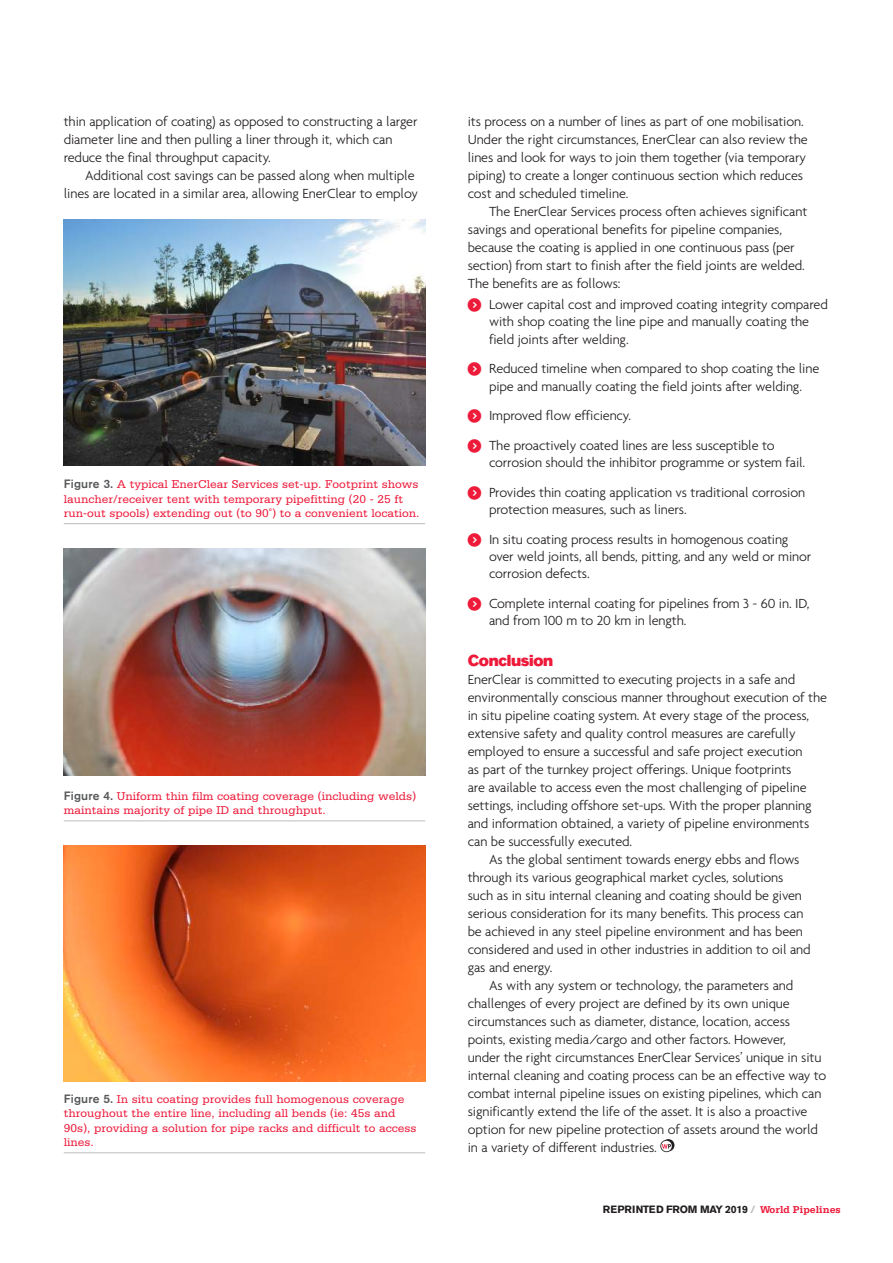
<style>
.page{position:relative;width:893px;height:1263px;background:#fff}
.page>*{position:absolute;margin:0;border:0;box-sizing:border-box;transform-origin:0 0}
.t1{font:15.75px "Volvo Sans Super";letter-spacing:-.02em;color:#ed1a3a}
.t2{font:300 14.25px/18px "Agenda";letter-spacing:-.01em;color:#231f20}
.t3{font:12px/14.4px "Serifa";color:#ed1a3a}
.t4{font:700 10.5px "Volvo Sans";letter-spacing:-.02em;color:#231f20}
.s1{font-family:"Volvo Sans";font-weight:500;color:#57585a}
.s2{color:#bcbdc0}
.s3{font-family:"Serifa";color:#ed1a3a}
</style>
<div class="page">
<svg style="left:660px;top:1139px;width:14px;height:13px"></svg>
<img style="left:64px;top:549px;width:361px;height:226px">
<hr style="left:64px;top:820px;width:361px;height:1px;background:#bcbdc0">
<hr style="left:64px;top:1152px;width:361px;height:1px;background:#bcbdc0">
<img style="left:64px;top:846px;width:361px;height:235px">
<img style="left:64px;top:220px;width:361px;height:246px">
<hr style="left:64px;top:523px;width:361px;height:1px;background:#bcbdc0">
<p class="t2" style="left:64px;top:112px;width:355px">thin application of coating) as opposed to constructing a larger diameter line and then pulling a liner through it, which can reduce the final throughput capacity.</p>
<p class="t2" style="left:64px;top:166px;width:356px;text-align:right">Additional cost savings can be passed along when multiple lines are located in a similar area, allowing EnerClear to employ</p>
<p class="t3" style="left:64px;top:477px;width:357px"><span class="s1">Figure 3.</span> A typical EnerClear Services set-up. Footprint shows launcher/receiver tent with temporary pipefitting (20 - 25 ft run-out spools) extending out (to 90˚) to a convenient location.</p>
<p class="t3" style="left:64px;top:788px;width:354px"><span class="s1">Figure 4.</span> Uniform thin film coating coverage (including welds) maintains majority of pipe ID and throughput.</p>
<p class="t3" style="left:64px;top:1092px;width:354px"><span class="s1">Figure 5.</span> In situ coating provides full homogenous coverage throughout the entire line, including all bends (ie: 45s and 90s), providing a solution for pipe racks and difficult to access lines.</p>
<p class="t2" style="left:468px;top:112px;width:341px">its process on a number of lines as part of one mobilisation.<br>Under the right circumstances, EnerClear can also review the lines and look for ways to join them together (via temporary piping) to create a longer continuous section which reduces cost and scheduled timeline.</p>
<p class="t2" style="left:468px;top:202px;width:341px;text-indent:21px">The EnerClear Services process often achieves significant savings and operational benefits for pipeline companies, because the coating is applied in one continuous pass (per section) from start to finish after the field joints are welded.<br>The benefits are as follows:</p>
<p class="t2" style="left:489px;top:296px;width:340px;line-height:17.1px">Lower capital cost and improved coating integrity compared with shop coating the line pipe and manually coating the field joints after welding.</p>
<p class="t2" style="left:489px;top:360px;width:332px;line-height:17.1px">Reduced timeline when compared to shop coating the line pipe and manually coating the field joints after welding.</p>
<p class="t2" style="left:489px;top:401px;width:287px;line-height:29.8px">Improved flow efficiency.<br>The proactively coated lines are less susceptible to</p>
<p class="t2" style="left:489px;top:448px;width:318px;line-height:29.8px">corrosion should the inhibitor programme or system fail.<br>Provides thin coating application vs traditional corrosion</p>
<p class="t2" style="left:489px;top:495px;width:301px;line-height:29.8px">protection measures, such as liners.<br>In situ coating process results in homogenous coating</p>
<p class="t2" style="left:489px;top:548px;width:324px;line-height:17.1px">over weld joints, all bends, pitting, and any weld or minor corrosion defects.</p>
<p class="t2" style="left:489px;top:595px;width:322px;line-height:17.1px">Complete internal coating for pipelines from 3 - 60 in. ID, and from 100 m to 20 km in length.</p>
<p class="t1" style="left:468px;top:651px;width:87px">Conclusion</p>
<p class="t2" style="left:468px;top:670px;width:329px">EnerClear is committed to executing projects in a safe and</p>
<p class="t2" style="left:468px;top:688px;width:361px">environmentally conscious manner throughout execution of the</p>
<p class="t2" style="left:468px;top:706px;width:343px">in situ pipeline coating system. At every stage of the process,</p>
<p class="t2" style="left:468px;top:724px;width:329px">extensive safety and quality control measures are carefully</p>
<p class="t2" style="left:468px;top:742px;width:336px">employed to ensure a successful and safe project execution</p>
<p class="t2" style="left:468px;top:760px;width:325px">as part of the turnkey project offerings. Unique footprints</p>
<p class="t2" style="left:468px;top:778px;width:340px">are available to access even the most challenging of pipeline</p>
<p class="t2" style="left:468px;top:796px;width:345px">settings, including offshore set-ups. With the proper planning</p>
<p class="t2" style="left:468px;top:814px;width:343px">and information obtained, a variety of pipeline environments</p>
<p class="t2" style="left:468px;top:832px;width:166px">can be successfully executed.</p>
<p class="t2" style="left:489px;top:850px;width:312px">As the global sentiment towards energy ebbs and flows</p>
<p class="t2" style="left:468px;top:868px;width:317px">through its various geographical market cycles, solutions</p>
<p class="t2" style="left:468px;top:886px;width:336px">such as in situ internal cleaning and coating should be given</p>
<p class="t2" style="left:468px;top:904px;width:337px">serious consideration for its many benefits. This process can</p>
<p class="t2" style="left:468px;top:922px;width:337px">be achieved in any steel pipeline environment and has been</p>
<p class="t2" style="left:468px;top:940px;width:344px">considered and used in other industries in addition to oil and</p>
<p class="t2" style="left:468px;top:958px;width:86px">gas and energy.</p>
<p class="t2" style="left:489px;top:976px;width:306px">As with any system or technology, the parameters and</p>
<p class="t2" style="left:468px;top:994px;width:323px">challenges of every project are defined by its own unique</p>
<p class="t2" style="left:468px;top:1012px;width:324px">circumstances such as diameter, distance, location, access</p>
<p class="t2" style="left:468px;top:1030px;width:320px">points, existing media/cargo and other factors. However,</p>
<p class="t2" style="left:468px;top:1048px;width:355px">under the right circumstances EnerClear Services’ unique in situ</p>
<p class="t2" style="left:468px;top:1066px;width:360px">internal cleaning and coating process can be an effective way to</p>
<p class="t2" style="left:468px;top:1084px;width:355px">combat internal pipeline issues on existing pipelines, which can</p>
<p class="t2" style="left:468px;top:1102px;width:341px">significantly extend the life of the asset. It is also a proactive</p>
<p class="t2" style="left:468px;top:1120px;width:352px">option for new pipeline protection of assets around the world</p>
<p class="t2" style="left:468px;top:1138px;width:191px">in a variety of different industries.</p>
<p class="t4" style="left:603px;top:1204px;width:239px">REPRINTED FROM MAY 2019 <span class="s2">/</span> <span class="s3">World Pipelines</span></p>
</div>
